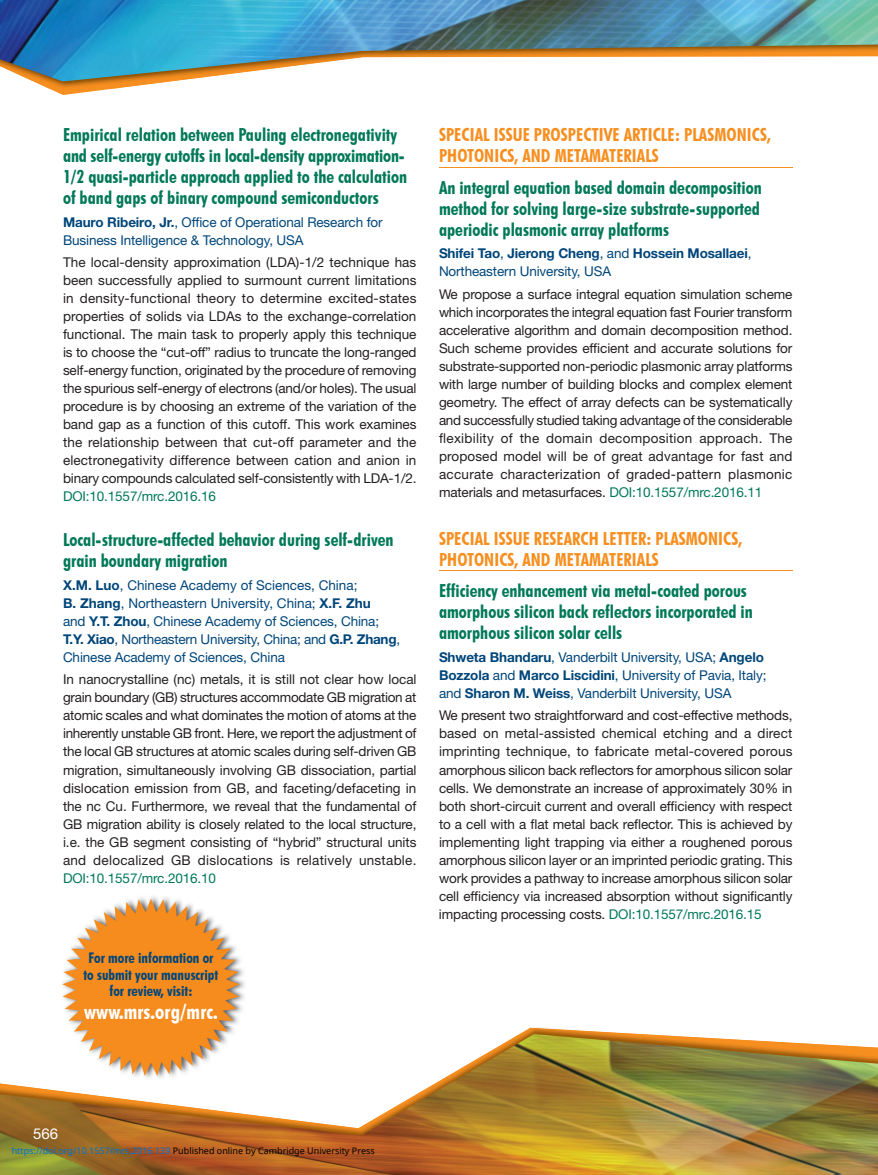
<style>
.page{position:relative;width:878px;height:1175px;background:#fff}
.page>*{position:absolute;margin:0;border:0;box-sizing:border-box;transform-origin:0 0}
.t1{font:700 condensed 20.7px "Futura BT";letter-spacing:.005em;color:#fff}
.t2{font:700 condensed 18px/21px "Futura BT";color:#007959}
.t3{font:700 condensed 18px/21px "Futura BT";letter-spacing:.005em;color:#f78f20}
.t4{font:15px "Helvetica Neue LT Std";color:#fff}
.t5{font:700 condensed 14.7px/16.4px "Futura BT";color:#00467a;text-align:center}
.t6{font:13.5px/18px "Helvetica Neue LT Std";letter-spacing:-.01em;color:#231f20;text-align:justify}
.t7{font:13.5px/18px "Helvetica Neue LT Std";letter-spacing:-.01em;color:#00467a}
.t8{font:700 13.5px/18px "Helvetica Neue LT Std";letter-spacing:-.01em;color:#00467a}
.t9{font:13.5px "Helvetica Neue LT Std";letter-spacing:-.01em;color:#007959}
.t10{font:9px "Noto Sans";color:#000}
.s1{font-weight:700}
.s2{font-weight:400}
.s3{color:#007959}
.s4{color:#0172cf}
</style>
<div class="page">
<img style="left:0;top:1034px;width:878px;height:140px">
<img style="left:32px;top:81px;width:142px;height:7px">
<img style="left:0;top:0;width:878px;height:81px">
<hr style="left:439px;top:167px;width:353px;height:1px;background:#f78f20">
<hr style="left:439px;top:570px;width:353px;height:1px;background:#f78f20">
<img style="left:61px;top:896px;width:186px;height:183px">
<svg style="left:62px;top:898px;width:178px;height:178px"></svg>
<h2 class="t2" style="left:63px;top:124px;width:345px">Empirical relation between Pauling electronegativity and self-energy cutoffs in local-density approximation-1/2 quasi-particle approach applied to the calculation of band gaps of binary compound semiconductors</h2>
<p class="t7" style="left:63px;top:215px;width:321px"><span class="s1">Mauro Ribeiro, Jr.</span>, Office of Operational Research for<br>Business Intelligence &amp; Technology, USA</p>
<p class="t6" style="left:63px;top:255px;width:355px">The local-density approximation (LDA)-1/2 technique has been successfully applied to surmount current limitations in density-functional theory to determine excited-states properties of solids via LDAs to the exchange-correlation functional. The main task to properly apply this technique is to choose the “cut-off” radius to truncate the long-ranged self-energy function, originated by the procedure of removing the spurious self-energy of electrons (and/or holes). The usual procedure is by choosing an extreme of the variation of the band gap as a function of this cutoff. This work examines the relationship between that cut-off parameter and the electronegativity difference between cation and anion in binary compounds calculated self-consistently with LDA-1/2.</p>
<p class="t9" style="left:63px;top:492px;width:154px">DOI:10.1557/mrc.2016.16</p>
<h2 class="t2" style="left:63px;top:529px;width:332px">Local-structure-affected behavior during self-driven grain boundary migration</h2>
<p class="t7" style="left:63px;top:578px;width:338px"><span class="s1">X.M. Luo</span>, Chinese Academy of Sciences, China;<br><span class="s1">B. Zhang</span>, Northeastern University, China; <span class="s1">X.F. Zhu<br></span>and <span class="s1">Y.T. Zhou</span>, Chinese Academy of Sciences, China; <span class="s1">T.Y. Xiao</span>, Northeastern University, China; and <span class="s1">G.P. Zhang</span>, Chinese Academy of Sciences, China</p>
<p class="t6" style="left:63px;top:672px;width:355px">In nanocrystalline (nc) metals, it is still not clear how local grain boundary (GB) structures accommodate GB migration at atomic scales and what dominates the motion of atoms at the inherently unstable GB front. Here, we report the adjustment of the local GB structures at atomic scales during self-driven GB migration, simultaneously involving GB dissociation, partial dislocation emission from GB, and faceting/defaceting in the nc Cu. Furthermore, we reveal that the fundamental of GB migration ability is closely related to the local structure, i.e. the GB segment consisting of “hybrid” structural units and delocalized GB dislocations is relatively unstable.</p>
<p class="t9" style="left:63px;top:873px;width:154px">DOI:10.1557/mrc.2016.10</p>
<p class="t5" style="left:83px;top:949px;width:136px">For more information or to submit your manuscript for review, visit:</p>
<h1 class="t1" style="left:84px;top:999px;width:135px">www.mrs.org/mrc.</h1>
<h2 class="t3" style="left:439px;top:124px;width:333px">SPECIAL ISSUE PROSPECTIVE ARTICLE: PLASMONICS,<br>PHOTONICS, AND METAMATERIALS</h2>
<h2 class="t2" style="left:439px;top:177px;width:324px;text-align:justify">An integral equation based domain decomposition method for solving large-size substrate-supported aperiodic plasmonic array platforms</h2>
<p class="t8" style="left:439px;top:246px;width:314px">Shifei Tao<span class="s2">,</span> Jierong Cheng<span class="s2">, and</span> Hossein Mosallaei<span class="s2">,<br>Northeastern University, USA</span></p>
<p class="t6" style="left:439px;top:287px;width:355px">We propose a surface integral equation simulation scheme which incorporates the integral equation fast Fourier transform accelerative algorithm and domain decomposition method.<br>Such scheme provides efficient and accurate solutions for substrate-supported non-periodic plasmonic array platforms with large number of building blocks and complex element geometry. The effect of array defects can be systematically and successfully studied taking advantage of the considerable flexibility of the domain decomposition approach. The proposed model will be of great advantage for fast and accurate characterization of graded-pattern plasmonic materials and metasurfaces. <span class="s3">DOI:10.1557/mrc.2016.11</span></p>
<h2 class="t3" style="left:439px;top:528px;width:305px">SPECIAL ISSUE RESEARCH LETTER: PLASMONICS,<br>PHOTONICS, AND METAMATERIALS</h2>
<h2 class="t2" style="left:439px;top:580px;width:315px">Efficiency enhancement via metal-coated porous amorphous silicon back reflectors incorporated in amorphous silicon solar cells</h2>
<p class="t7" style="left:439px;top:650px;width:329px"><span class="s1">Shweta Bhandaru</span>, Vanderbilt University, USA; <span class="s1">Angelo<br>Bozzola</span> and <span class="s1">Marco Liscidini</span>, University of Pavia, Italy; and <span class="s1">Sharon M. Weiss</span>, Vanderbilt University, USA</p>
<p class="t6" style="left:439px;top:708px;width:355px">We present two straightforward and cost-effective methods, based on metal-assisted chemical etching and a direct imprinting technique, to fabricate metal-covered porous amorphous silicon back reflectors for amorphous silicon solar cells. We demonstrate an increase of approximately 30% in both short-circuit current and overall efficiency with respect to a cell with a flat metal back reflector. This is achieved by implementing light trapping via either a roughened porous amorphous silicon layer or an imprinted periodic grating. This work provides a pathway to increase amorphous silicon solar cell efficiency via increased absorption without significantly impacting processing costs. <span class="s3">DOI:10.1557/mrc.2016.15</span></p>
<p class="t4" style="left:33px;top:1128px;width:27px">566</p>
<p class="t10" style="left:12px;top:1143px;width:364px"><span class="s4">https://doi.org/10.1557/mrs.2016.139</span> Published online by Cambridge University Press</p>
</div>
